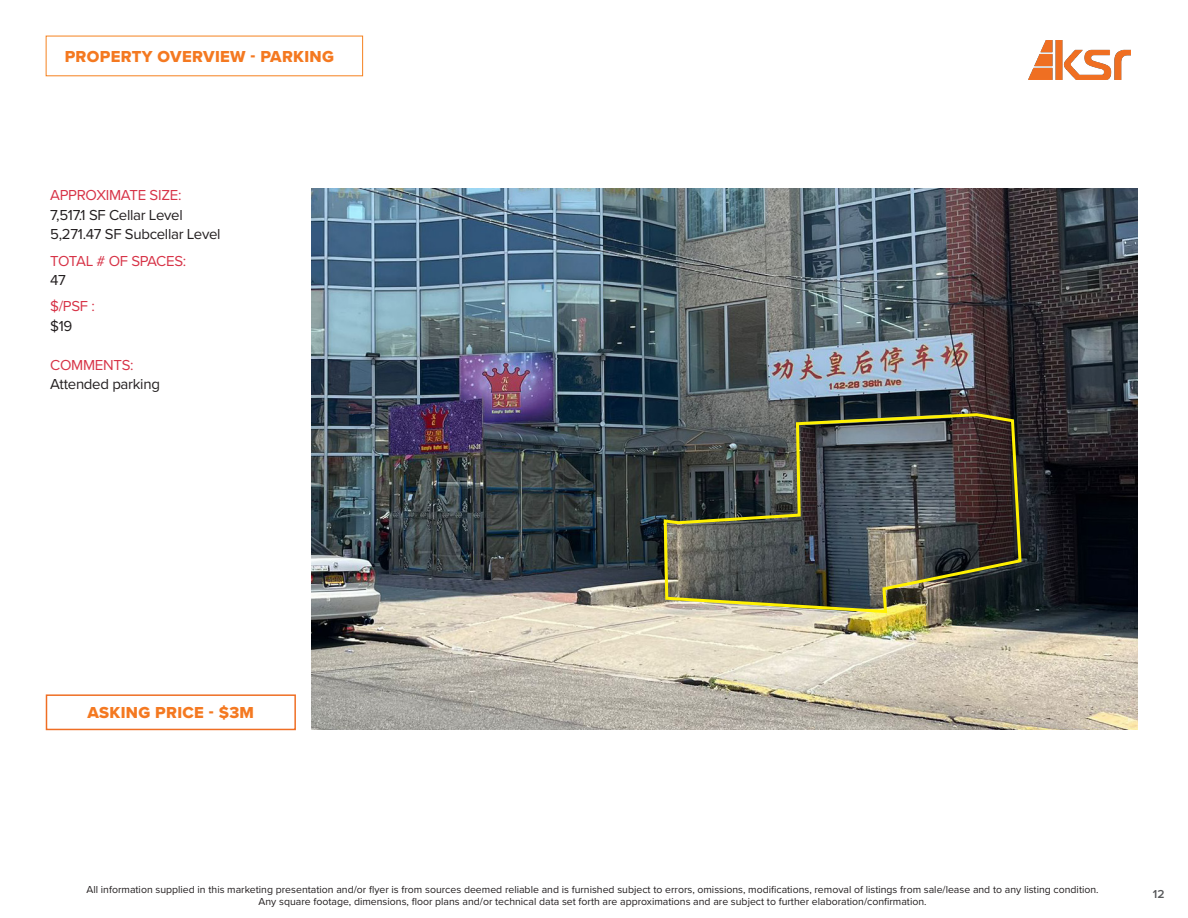
<style>
.page{position:relative;width:1188px;height:918px;background:#fff}
.page>*{position:absolute;margin:0;border:0;box-sizing:border-box;transform-origin:0 0}
.t1{font:16.5px "Proxima Nova Extrabld";letter-spacing:.02em;color:#f47921}
.t2{font:15px/19.5px "Proxima Nova";letter-spacing:-.02em;color:#231f20}
.t3{font:15px "Proxima Nova";letter-spacing:-.02em;color:#d73347}
.t4{font:600 12px "Proxima Nova";color:#57585a}
.t5{font:10.5px/12px "Proxima Nova";color:#231f20;text-align:center}
.s1{color:#d73347}
</style>
<div class="page">
<img style="left:1029px;top:40px;width:102px;height:39px">
<img style="left:312px;top:189px;width:826px;height:540px">
<img style="left:662px;top:412px;width:361px;height:203px">
<div style="left:46px;top:694px;width:250px;height:36px;border:2px solid #ef6e24"></div>
<p class="t1" style="left:65px;top:45px;width:271px">PROPERTY OVERVIEW - PARKING</p>
<p class="t2" style="left:50px;top:185px;width:172px"><span class="s1">APPROXIMATE SIZE:<br></span>7,517.1 SF Cellar Level<br>5,271.47 SF Subcellar Level</p>
<p class="t3" style="left:50px;top:249px;width:138px">TOTAL # OF SPACES:</p>
<p class="t2" style="left:50px;top:270px;width:17px">47</p>
<p class="t3" style="left:50px;top:295px;width:46px">$/PSF :</p>
<p class="t2" style="left:50px;top:315px;width:24px">$19</p>
<p class="t3" style="left:50px;top:354px;width:85px">COMMENTS:</p>
<p class="t2" style="left:50px;top:374px;width:111px">Attended parking</p>
<p class="t1" style="left:88px;top:700px;width:168px">ASKING PRICE - $3M</p>
<p class="t5" style="left:87px;top:883px;width:1014px">All information supplied in this marketing presentation and/or flyer is from sources deemed reliable and is furnished subject to errors, omissions, modifications, removal of listings from sale/lease and to any listing condition.<br>Any square footage, dimensions, floor plans and/or technical data set forth are approximations and are subject to further elaboration/confirmation.</p>
<p class="t4" style="left:1153px;top:886px;width:13px">12</p>
</div>
